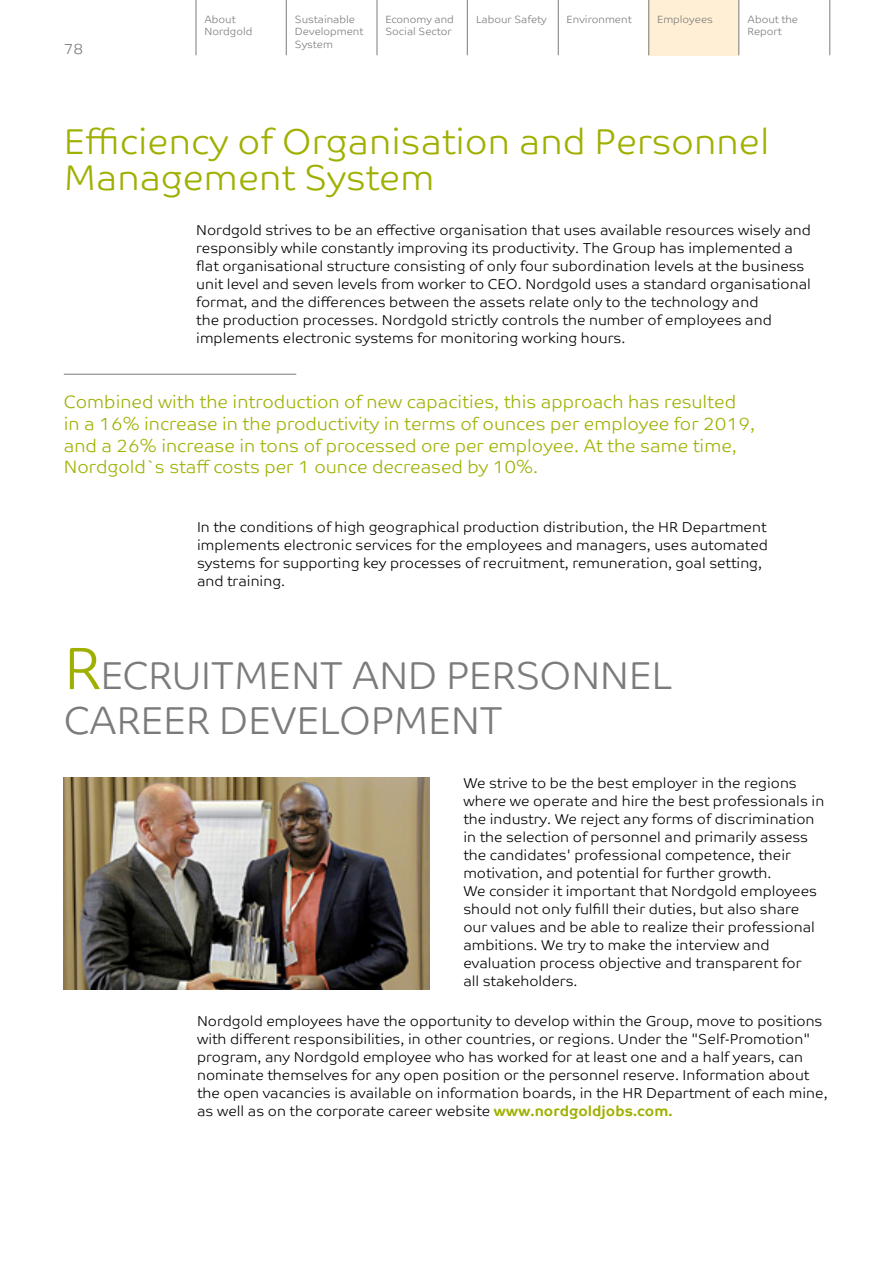
<style>
.page{position:relative;width:893px;height:1263px;background:#fff}
.page>*{position:absolute;margin:0;border:0;box-sizing:border-box;transform-origin:0 0}
.t1{font:300 39px/45px "Co Text Corp";letter-spacing:-.015em;color:#7a7b7a}
.t2{font:300 36px/36px "Co Text Corp";color:#9fb000}
.t3{font:300 18px/21.6px "Co Text Corp";color:#9fb000}
.t4{font:300 15px "Co Text Corp";color:#7a7b7a}
.t5{font:300 14.4px/18px "Co Text Corp";color:#000}
.t6{font:300 10.5px/12.6px "Co Text Corp";color:#7a7b7a}
.s1{font-size:60px;color:#9fb000}
.s2{font-weight:700;color:#9fb000}
</style>
<div class="page">
<div style="left:648px;top:0;width:91px;height:55px;background:#ffefd5"></div>
<hr style="left:196px;top:0;width:1px;height:55px;background:#7a7b7a">
<hr style="left:286px;top:0;width:1px;height:55px;background:#7a7b7a">
<hr style="left:377px;top:0;width:1px;height:55px;background:#7a7b7a">
<hr style="left:467px;top:0;width:1px;height:55px;background:#7a7b7a">
<hr style="left:558px;top:0;width:1px;height:55px;background:#7a7b7a">
<hr style="left:648px;top:0;width:1px;height:55px;background:#7a7b7a">
<hr style="left:738px;top:0;width:1px;height:55px;background:#7a7b7a">
<hr style="left:829px;top:0;width:1px;height:55px;background:#7a7b7a">
<hr style="left:64px;top:374px;width:232px;height:1px;background:#7a7b7a">
<img style="left:64px;top:778px;width:365px;height:212px">
<p class="t4" style="left:64px;top:40px;width:21px">78</p>
<p class="t6" style="left:204px;top:13px;width:49px">About<br>Nordgold</p>
<p class="t6" style="left:385px;top:13px;width:70px">Economy and<br>Social Sector</p>
<p class="t6" style="left:295px;top:13px;width:70px">Sustainable<br>Development<br>System</p>
<p class="t6" style="left:476px;top:13px;width:72px">Labour Safety</p>
<p class="t6" style="left:566px;top:13px;width:67px">Environment</p>
<p class="t6" style="left:657px;top:13px;width:57px">Employees</p>
<p class="t6" style="left:748px;top:13px;width:52px">About the<br>Report</p>
<h2 class="t2" style="left:64px;top:124px;width:707px">Efficiency of Organisation and Personnel<br>Management System</h2>
<p class="t5" style="left:196px;top:221px;width:616px">Nordgold strives to be an effective organisation that uses available resources wisely and responsibly while constantly improving its productivity. The Group has implemented a flat organisational structure consisting of only four subordination levels at the business unit level and seven levels from worker to CEO. Nordgold uses a standard organisational format, and the differences between the assets relate only to the technology and<br>the production processes. Nordgold strictly controls the number of employees and implements electronic systems for monitoring working hours.</p>
<p class="t3" style="left:64px;top:391px;width:693px">Combined with the introduction of new capacities, this approach has resulted in a 16% increase in the productivity in terms of ounces per employee for 2019, and a 26% increase in tons of processed ore per employee. At the same time, Nordgold`s staff costs per 1 ounce decreased by 10%.</p>
<p class="t5" style="left:197px;top:518px;width:572px">In the conditions of high geographical production distribution, the HR Department implements electronic services for the employees and managers, uses automated systems for supporting key processes of recruitment, remuneration, goal setting, and training.</p>
<h1 class="t1" style="left:64px;top:653px;width:610px"><span class="s1">R</span>ECRUITMENT AND PERSONNEL<br>CAREER DEVELOPMENT</h1>
<p class="t5" style="left:463px;top:774px;width:363px">We strive to be the best employer in the regions where we operate and hire the best professionals in the industry. We reject any forms of discrimination in the selection of personnel and primarily assess the candidates' professional competence, their motivation, and potential for further growth.<br>We consider it important that Nordgold employees should not only fulfill their duties, but also share our values and be able to realize their professional ambitions. We try to make the interview and evaluation process objective and transparent for<br>all stakeholders.</p>
<p class="t5" style="left:197px;top:1012px;width:632px">Nordgold employees have the opportunity to develop within the Group, move to positions with different responsibilities, in other countries, or regions. Under the "Self‑Promotion" program, any Nordgold employee who has worked for at least one and a half years, can nominate themselves for any open position or the personnel reserve. Information about the open vacancies is available on information boards, in the HR Department of each mine, as well as on the corporate career website <span class="s2">www.nordgoldjobs.com.</span></p>
</div>
